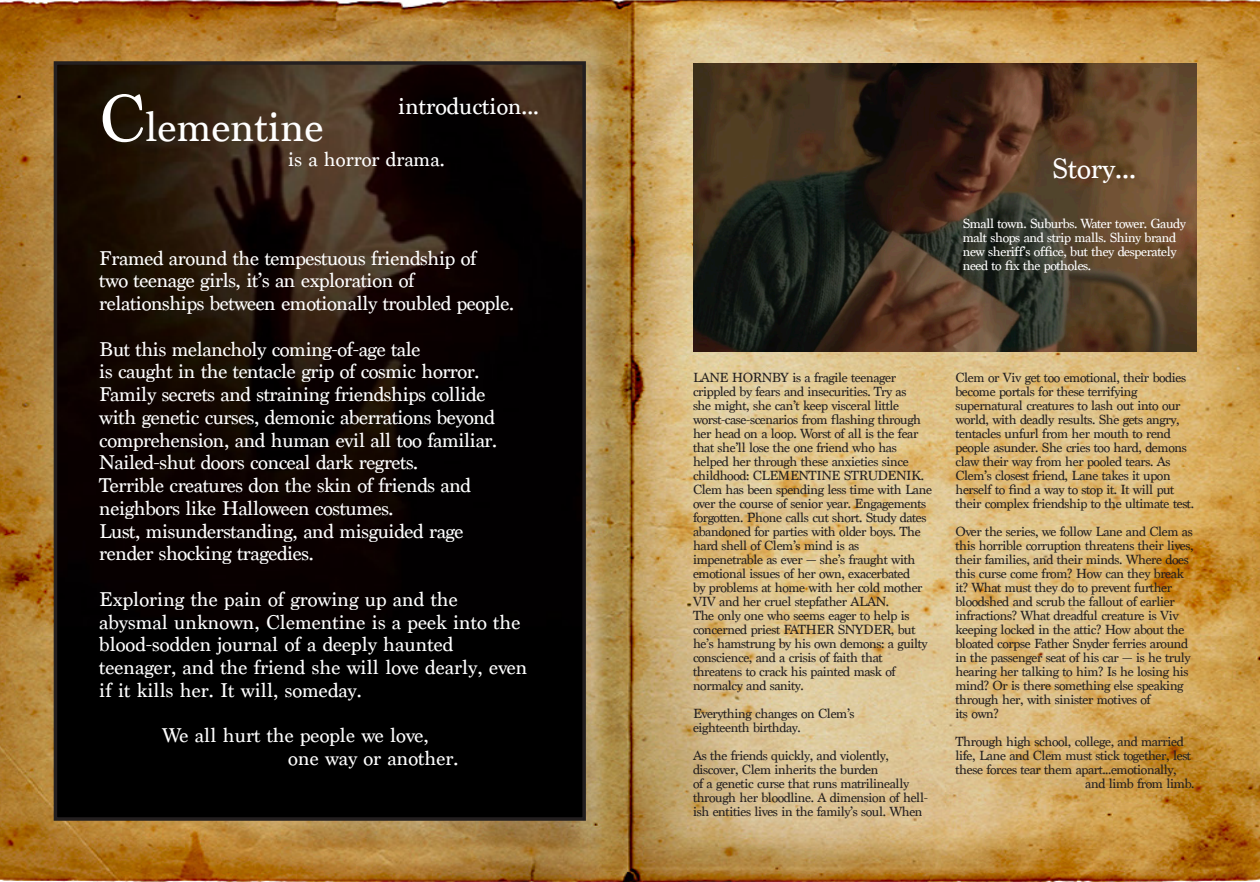
<style>
.page{position:relative;width:1260px;height:882px;background:#fff}
.page>*{position:absolute;margin:0;border:0;box-sizing:border-box;transform-origin:0 0}
.t1{font:43.75px "Marion";color:#fff}
.t2{font:29.75px "Marion";color:#fff}
.t3{font:24.5px "Marion";color:#fff}
.t4{font:21px/22.8px "Marion";letter-spacing:-.02em;color:#fff}
.t5{font:21px/22.8px "Marion";color:#fff}
.t6{font:14px/14px "Marion";letter-spacing:-.03em;color:#231f20}
.t7{font:14px/14px "Marion";letter-spacing:-.03em;color:#fff}
.s1{font-size:70px}
</style>
<div class="page">
<img style="left:0;top:0;width:1260px;height:882px">
<img style="left:59px;top:66px;width:522px;height:750px">
<div style="left:54px;top:61px;width:532px;height:760px;border:4px solid #231f20"></div>
<img style="left:693px;top:63px;width:504px;height:289px">
<p class="t1" style="left:99px;top:101px;width:226px"><span class="s1">C</span>lementine</p>
<p class="t5" style="left:288px;top:148px;width:158px">is a horror drama.</p>
<p class="t3" style="left:398px;top:92px;width:142px">introduction...</p>
<p class="t4" style="left:99px;top:247px;width:416px">Framed around the tempestuous friendship of<br>two teenage girls, it’s an exploration of relationships between emotionally troubled people.</p>
<p class="t4" style="left:99px;top:338px;width:399px">But this melancholy coming-of-age tale<br>is caught in the tentacle grip of cosmic horror.<br>Family secrets and straining friendships collide with genetic curses, demonic aberrations beyond comprehension, and human evil all too familiar.<br>Nailed-shut doors conceal dark regrets.<br>Terrible creatures don the skin of friends and neighbors like Halloween costumes.<br>Lust, misunderstanding, and misguided rage render shocking tragedies.</p>
<p class="t5" style="left:99px;top:588px;width:430px">Exploring the pain of growing up and the abysmal unknown, Clementine is a peek into the blood-sodden journal of a deeply haunted teenager, and the friend she will love dearly, even if it kills her. It will, someday.</p>
<p class="t5" style="left:288px;top:725px;width:172px;text-indent:-126px">We all hurt the people we love, one way or another.</p>
<p class="t2" style="left:1052px;top:151px;width:85px">Story...</p>
<p class="t7" style="left:963px;top:217px;width:225px">Small town. Suburbs. Water tower. Gaudy malt shops and strip malls. Shiny brand new sheriff’s office, but they desperately need to fix the potholes.</p>
<p class="t6" style="left:693px;top:371px;width:241px">LANE HORNBY is a fragile teenager crippled by fears and insecurities. Try as<br>she might, she can’t keep visceral little worst-case-scenarios from flashing through her head on a loop. Worst of all is the fear that she’ll lose the one friend who has helped her through these anxieties since childhood: CLEMENTINE STRUDENIK.<br>Clem has been spending less time with Lane over the course of senior year. Engagements forgotten. Phone calls cut short. Study dates abandoned for parties with older boys. The hard shell of Clem’s mind is as impenetrable as ever — she’s fraught with emotional issues of her own, exacerbated<br>by problems at home with her cold mother VIV and her cruel stepfather ALAN.<br>The only one who seems eager to help is concerned priest FATHER SNYDER, but he’s hamstrung by his own demons: a guilty conscience, and a crisis of faith that threatens to crack his painted mask of normalcy and sanity.</p>
<p class="t6" style="left:693px;top:707px;width:163px">Everything changes on Clem’s eighteenth birthday.</p>
<p class="t6" style="left:693px;top:749px;width:236px">As the friends quickly, and violently, discover, Clem inherits the burden<br>of a genetic curse that runs matrilineally through her bloodline. A dimension of hell&shy;ish entities lives in the family’s soul. When</p>
<p class="t6" style="left:956px;top:371px;width:240px">Clem or Viv get too emotional, their bodies become portals for these terrifying supernatural creatures to lash out into our world, with deadly results. She gets angry, tentacles unfurl from her mouth to rend people asunder. She cries too hard, demons claw their way from her pooled tears. As Clem’s closest friend, Lane takes it upon herself to find a way to stop it. It will put their complex friendship to the ultimate test.</p>
<p class="t6" style="left:956px;top:525px;width:240px">Over the series, we follow Lane and Clem as this horrible corruption threatens their lives, their families, and their minds. Where does this curse come from? How can they break it? What must they do to prevent further bloodshed and scrub the fallout of earlier infractions? What dreadful creature is Viv keeping locked in the attic? How about the bloated corpse Father Snyder ferries around in the passenger seat of his car — is he truly hearing her talking to him? Is he losing his mind? Or is there something else speaking through her, with sinister motives of<br>its own?</p>
<p class="t6" style="left:956px;top:735px;width:230px">Through high school, college, and married</p>
<p class="t6" style="left:956px;top:749px;width:237px">life, Lane and Clem must stick together, lest</p>
<p class="t6" style="left:956px;top:763px;width:223px">these forces tear them apart...emotionally,</p>
<p class="t6" style="left:1085px;top:777px;width:111px">and limb from limb.</p>
</div>
